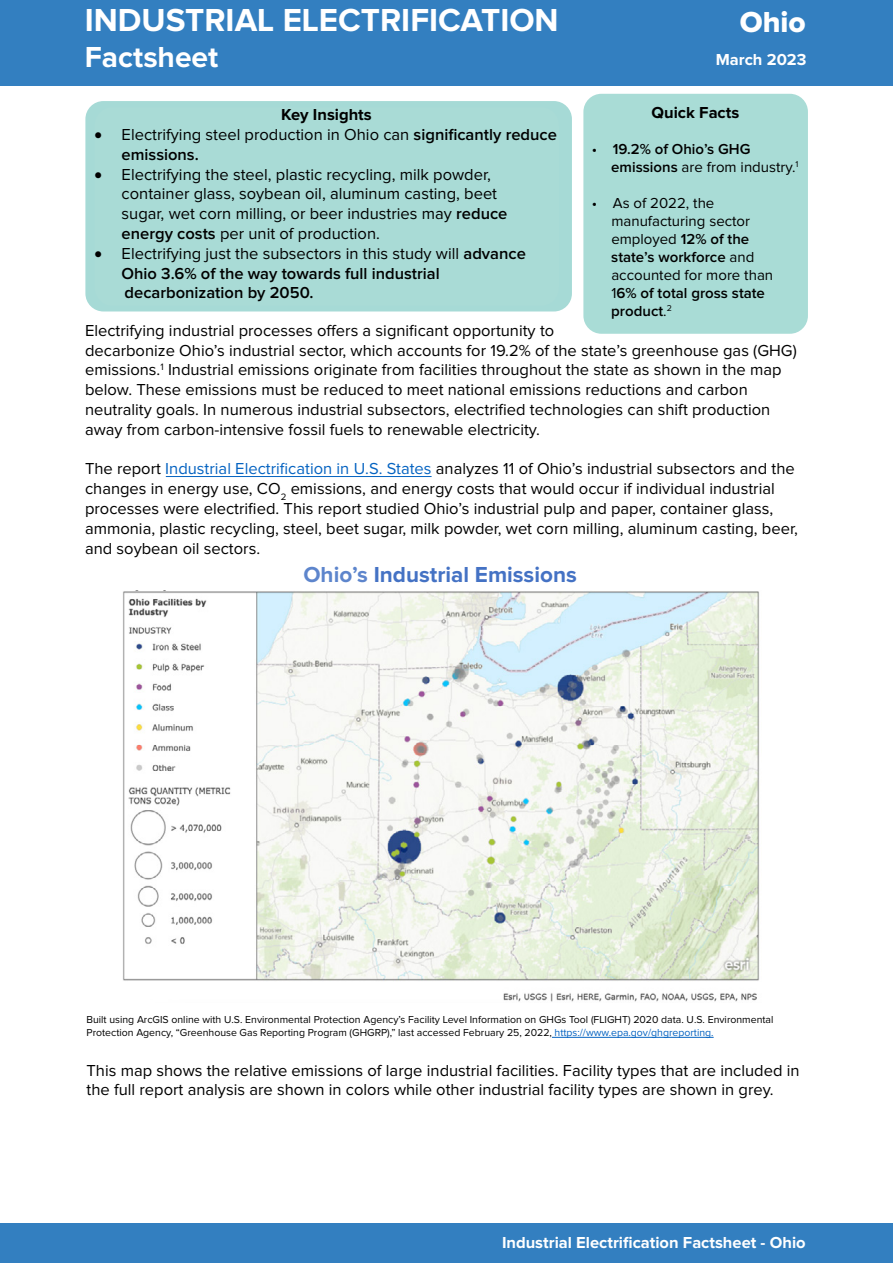
<style>
.page{position:relative;width:893px;height:1263px;background:#fff}
.page>*{position:absolute;margin:0;border:0;box-sizing:border-box;transform-origin:0 0}
.t1{font:700 33px "Proxima Nova";color:#fff}
.t2{font:700 30px "Proxima Nova";color:#fff}
.t3{font:30px "Proxima Nova Extrabld";color:#fff}
.t4{font:700 22.5px "Proxima Nova";color:#4472c4}
.t5{font:16.5px/19.8px "Proxima Nova";color:#000}
.t6{font:600 16.5px/19.8px "Proxima Nova";color:#000}
.t7{font:700 16.5px "Proxima Nova";color:#fff}
.t8{font:700 16.5px "Proxima Nova";color:#000}
.t9{font:600 15px/18px "Proxima Nova";color:#000}
.t10{font:15px "Proxima Nova";color:#000}
.t11{font:10.5px "Proxima Nova";color:#000}
.s1{font-weight:600}
.s2{font-weight:400}
.s3{color:#0563c1}
.s4{color:#5d85cc}
</style>
<div class="page">
<div style="left:0;top:1222px;width:893px;height:41px;background:#337fc0"></div>
<hr style="left:161px;top:476px;width:271px;height:1px;background:#0563c1">
<hr style="left:552px;top:1037px;width:162px;height:1px;background:#0563c1">
<div style="left:85px;top:101px;width:487px;height:210px;background:#a6dad6;border-radius:18px"></div>
<div style="left:0;top:0;width:893px;height:85px;background:#337fc0"></div>
<div style="left:583px;top:94px;width:225px;height:240px;background:#a9dcd6;border-radius:18px"></div>
<img style="left:123px;top:590px;width:637px;height:412px">
<p class="t1" style="left:85px;top:5px;width:475px">INDUSTRIAL ELECTRIFICATION</p>
<p class="t2" style="left:85px;top:43px;width:135px">Factsheet</p>
<p class="t8" style="left:281px;top:107px;width:92px">Key Insights</p>
<p class="t5" style="left:122px;top:125px;width:437px;text-indent:-27px">• Electrifying steel production in Ohio can <span class="s1">significantly reduce emissions.</span></p>
<p class="t5" style="left:122px;top:165px;width:387px;text-indent:-27px">• Electrifying the steel, plastic recycling, milk powder, container glass, soybean oil, aluminum casting, beet sugar, wet corn milling, or beer industries may <span class="s1">reduce energy costs</span> per unit of production.</p>
<p class="t6" style="left:122px;top:244px;width:406px;text-indent:-27px">• <span class="s2">Electrifying just the subsectors in this study will</span> advance<br>Ohio 3.6% of the way towards full industrial decarbonization by 2050.</p>
<p class="t3" style="left:740px;top:9px;width:68px">Ohio</p>
<p class="t7" style="left:716px;top:52px;width:92px">March 2023</p>
<p class="t8" style="left:652px;top:105px;width:89px">Quick Facts</p>
<p class="t9" style="left:611px;top:141px;width:189px;text-indent:-19px"><span class="s2">•</span> 19.2% of Ohio’s GHG emissions <span class="s2">are from industry.</span><sup>1</sup></p>
<p class="t10" style="left:592px;top:196px;width:124px">• As of 2022, the</p>
<p class="t10" style="left:611px;top:214px;width:140px">manufacturing sector</p>
<p class="t10" style="left:611px;top:232px;width:139px">employed <span class="s1">12% of the</span></p>
<p class="t9" style="left:611px;top:249px;width:145px">state’s workforce <span class="s2">and</span></p>
<p class="t10" style="left:611px;top:268px;width:163px">accounted for more than</p>
<p class="t9" style="left:611px;top:285px;width:155px"><span class="s2">1</span>6% of total gross state</p>
<p class="t9" style="left:611px;top:303px;width:62px">product<span class="s2">.</span><sup>2</sup></p>
<p class="t5" style="left:85px;top:321px;width:471px">Electrifying industrial processes offers a significant opportunity to</p>
<p class="t5" style="left:85px;top:341px;width:713px">decarbonize Ohio’s industrial sector, which accounts for 19.2% of the state’s greenhouse gas (GHG) emissions.<sup>1</sup> Industrial emissions originate from facilities throughout the state as shown in the map below. These emissions must be reduced to meet national emissions reductions and carbon</p>
<p class="t5" style="left:85px;top:400px;width:687px">neutrality goals. In numerous industrial subsectors, electrified technologies can shift production away from carbon-intensive fossil fuels to renewable electricity.</p>
<p class="t5" style="left:85px;top:460px;width:714px">The report <span class="s3">Industrial Electrification in U.S. States</span> analyzes 11 of Ohio’s industrial subsectors and the changes in energy use, CO<sub>2</sub> emissions, and energy costs that would occur if individual industrial processes were electrified. This report studied Ohio’s industrial pulp and paper, container glass, ammonia, plastic recycling, steel, beet sugar, milk powder, wet corn milling, aluminum casting, beer, and soybean oil sectors.</p>
<p class="t4" style="left:303px;top:565px;width:275px"><span class="s4">Ohio’s</span> Industrial Emissions</p>
<p class="t11" style="left:87px;top:1015px;width:688px">Built using ArcGIS online with U.S. Environmental Protection Agency’s Facility Level Information on GHGs Tool (FLIGHT) 2020 data. U.S. Environmental</p>
<p class="t11" style="left:87px;top:1028px;width:629px">Protection Agency, “Greenhouse Gas Reporting Program (GHGRP),” last accessed February 25, 2022, <span class="s3">https://www.epa.gov/ghgreporting.</span></p>
<p class="t5" style="left:87px;top:1061px;width:715px">This map shows the relative emissions of large industrial facilities. Facility types that are included in the full report analysis are shown in colors while other industrial facility types are shown in grey.</p>
<p class="t7" style="left:502px;top:1235px;width:305px">Industrial Electrification Factsheet - Ohio</p>
</div>
